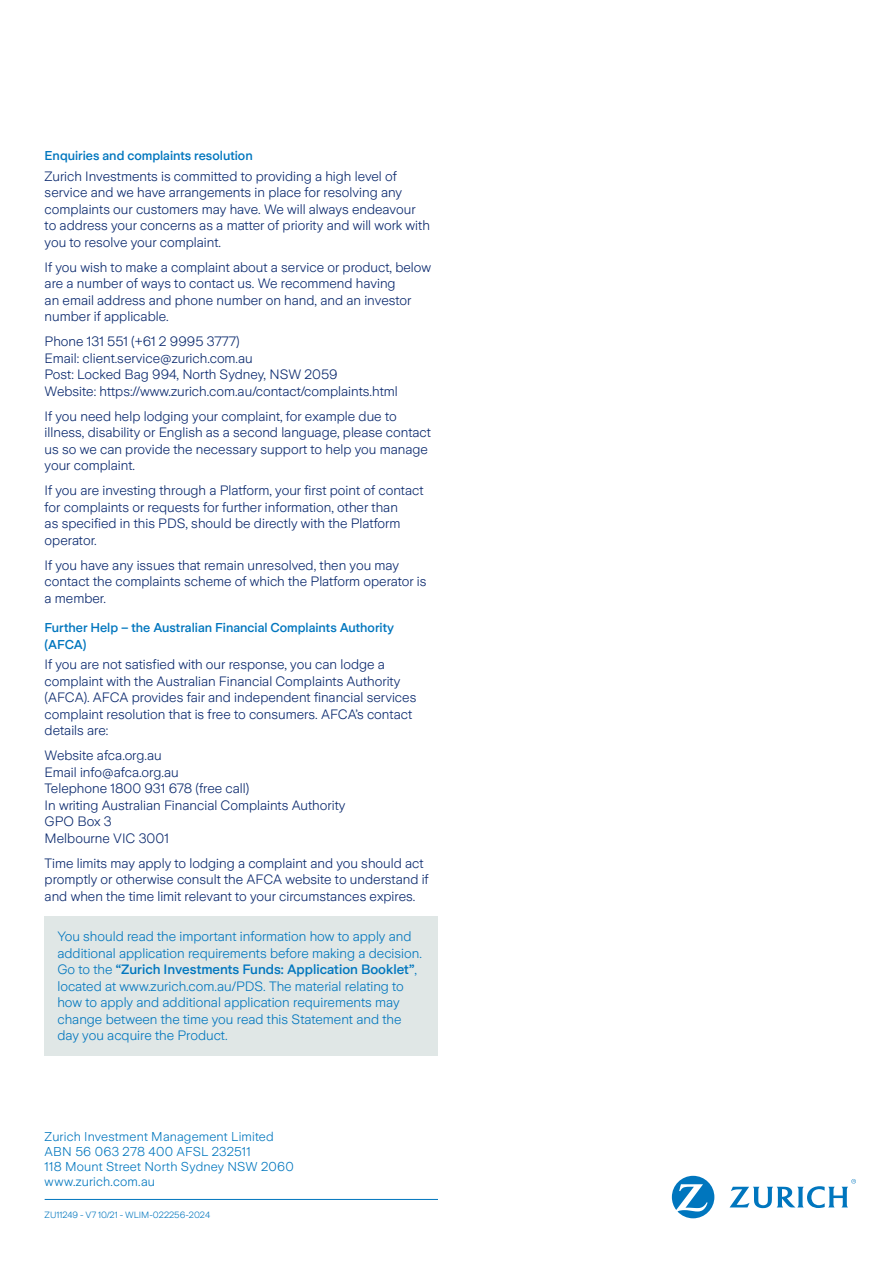
<style>
.page{position:relative;width:893px;height:1263px;background:#fff}
.page>*{position:absolute;margin:0;border:0;box-sizing:border-box;transform-origin:0 0}
.Body_DarkBlue_9pt_11{font:300 13.5px/16.5px "Zurich Sans";color:#09286d}
.t1{font:300 13.5px/16.5px "Zurich Sans";color:#0076be}
.Address_email_web{font:300 12.75px/15px "Zurich Sans";letter-spacing:.01em;color:#0076be}
.Head_5_9pt_Medium{font:500 12.75px/16.5px "Zurich Sans";color:#0076be}
.Doc_reference_legal_disclaimer{font:300 9px "Zurich Sans";color:#0076be}
.s1{font-weight:500}
</style>
<div class="page">
<div style="left:45px;top:916px;width:393px;height:140px;background:#e0e7e6"></div>
<hr style="left:45px;top:1199px;width:393px;height:1px;background:#0076be">
<svg style="left:672px;top:1176px;width:42px;height:42px"></svg>
<svg style="left:730px;top:1179px;width:126px;height:29px"></svg>
<p class="Head_5_9pt_Medium" style="left:45px;top:148px;width:210px">Enquiries and complaints resolution</p>
<p class="Body_DarkBlue_9pt_11" style="left:45px;top:168px;width:387px">Zurich Investments is committed to providing a high level of service and we have arrangements in place for resolving any complaints our customers may have. We will always endeavour to address your concerns as a matter of priority and will work with you to resolve your complaint.</p>
<p class="Body_DarkBlue_9pt_11" style="left:45px;top:259px;width:388px">If you wish to make a complaint about a service or product, below are a number of ways to contact us. We recommend having<br>an email address and phone number on hand, and an investor number if applicable.</p>
<p class="Body_DarkBlue_9pt_11" style="left:45px;top:334px;width:196px">Phone 131 551 (+61 2 9995 3777)</p>
<p class="Body_DarkBlue_9pt_11" style="left:45px;top:350px;width:210px">Email: client.service@zurich.com.au</p>
<p class="Body_DarkBlue_9pt_11" style="left:45px;top:367px;width:295px">Post: Locked Bag 994, North Sydney, NSW 2059</p>
<p class="Body_DarkBlue_9pt_11" style="left:45px;top:383px;width:355px">Website: https://www.zurich.com.au/contact/complaints.html</p>
<p class="Body_DarkBlue_9pt_11" style="left:45px;top:408px;width:388px">If you need help lodging your complaint, for example due to illness, disability or English as a second language, please contact us so we can provide the necessary support to help you manage your complaint.</p>
<p class="Body_DarkBlue_9pt_11" style="left:45px;top:483px;width:380px">If you are investing through a Platform, your first point of contact for complaints or requests for further information, other than<br>as specified in this PDS, should be directly with the Platform operator.</p>
<p class="Body_DarkBlue_9pt_11" style="left:45px;top:557px;width:383px">If you have any issues that remain unresolved, then you may contact the complaints scheme of which the Platform operator is a member.</p>
<p class="Head_5_9pt_Medium" style="left:45px;top:620px;width:351px">Further Help – the Australian Financial Complaints Authority (AFCA)</p>
<p class="Body_DarkBlue_9pt_11" style="left:45px;top:657px;width:373px">If you are not satisfied with our response, you can lodge a complaint with the Australian Financial Complaints Authority (AFCA). AFCA provides fair and independent financial services complaint resolution that is free to consumers. AFCA’s contact details are:</p>
<p class="Body_DarkBlue_9pt_11" style="left:45px;top:748px;width:119px">Website afca.org.au</p>
<p class="Body_DarkBlue_9pt_11" style="left:45px;top:764px;width:136px">Email info@afca.org.au</p>
<p class="Body_DarkBlue_9pt_11" style="left:45px;top:781px;width:206px">Telephone 1800 931 678 (free call)</p>
<p class="Body_DarkBlue_9pt_11" style="left:45px;top:797px;width:302px">In writing Australian Financial Complaints Authority</p>
<p class="Body_DarkBlue_9pt_11" style="left:45px;top:814px;width:69px">GPO Box 3</p>
<p class="Body_DarkBlue_9pt_11" style="left:45px;top:830px;width:126px">Melbourne VIC 3001</p>
<p class="Body_DarkBlue_9pt_11" style="left:45px;top:855px;width:386px">Time limits may apply to lodging a complaint and you should act promptly or otherwise consult the AFCA website to understand if and when the time limit relevant to your circumstances expires.</p>
<p class="t1" style="left:57px;top:928px;width:366px">You should read the important information how to apply and additional application requirements before making a decision.<br>Go to the <span class="s1">“Zurich Investments Funds: Application Booklet”</span>, located at www.zurich.com.au/PDS. The material relating to how to apply and additional application requirements may change between the time you read this Statement and the day you acquire the Product.</p>
<p class="Address_email_web" style="left:45px;top:1129px;width:251px">Zurich Investment Management Limited<br>ABN 56 063 278 400 AFSL 232511<br>118 Mount Street North Sydney NSW 2060 www.zurich.com.au</p>
<p class="Doc_reference_legal_disclaimer" style="left:45px;top:1210px;width:167px">ZU11249 - V7 10/21 - WLIM-022256-2024</p>
</div>
